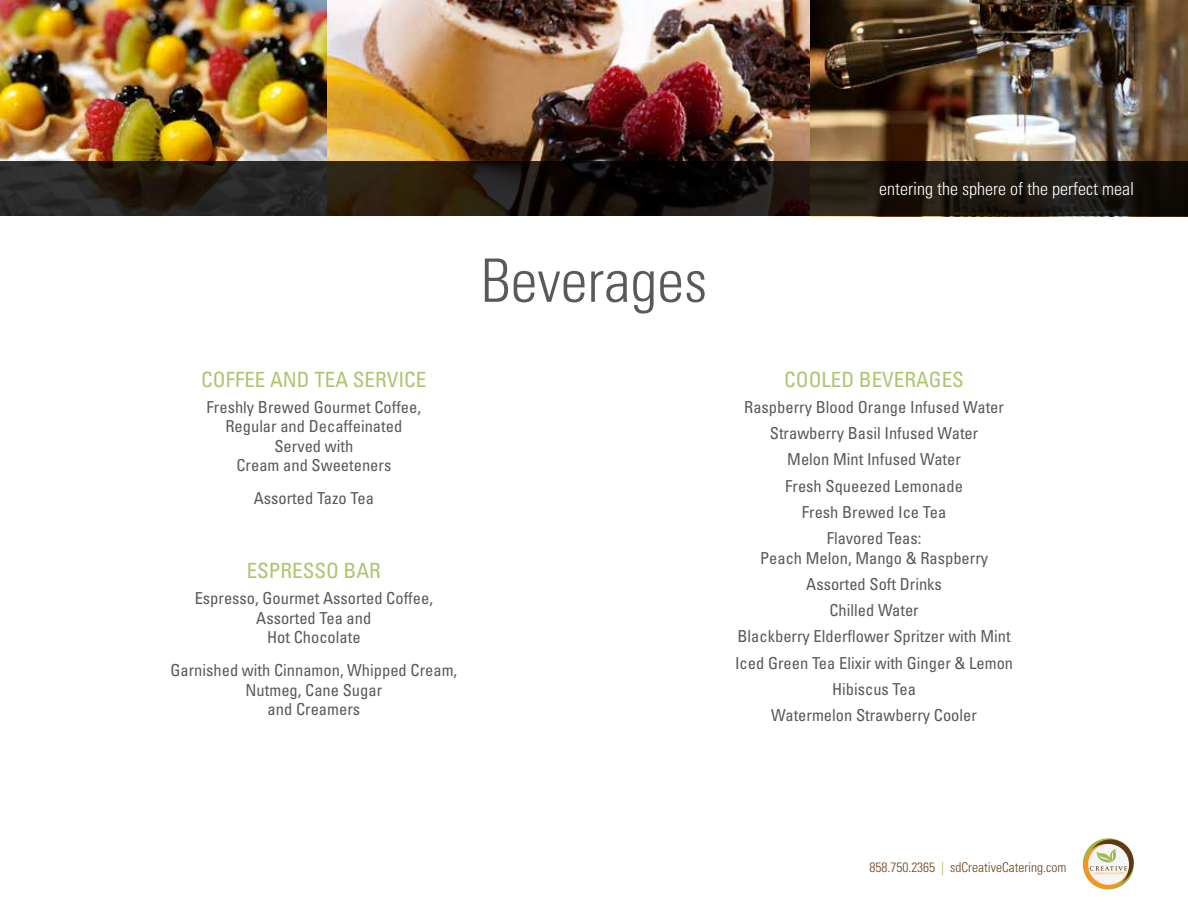
<style>
.page{position:relative;width:1188px;height:918px;background:#fff}
.page>*{position:absolute;margin:0;border:0;box-sizing:border-box;transform-origin:0 0}
.t1{font:300 condensed 60px "Univers";color:#58595b}
.t2{font:condensed 21px "Univers";color:#adc56f}
.t3{font:300 condensed 18px "Univers";color:#fff}
.t4{font:condensed 16.5px/26.2px "Univers";color:#58595b;text-align:center}
.t5{font:300 condensed 13.5px "Univers";color:#6e421b}
.s1{color:#9aba4d}
</style>
<div class="page">
<svg style="left:1083px;top:838px;width:51px;height:51px"></svg>
<svg style="left:1088px;top:839px;width:46px;height:46px"></svg>
<svg style="left:1084px;top:844px;width:45px;height:45px"></svg>
<div style="left:1088px;top:844px;width:41px;height:41px;background:#f5f5f6;border-radius:50%"></div>
<svg style="left:1090px;top:849px;width:37px;height:25px"></svg>
<img style="left:326px;top:0;width:862px;height:217px">
<img style="left:0;top:0;width:326px;height:161px">
<svg style="left:0;top:161px;width:1188px;height:55px;background:#1f1913"></svg>
<p class="t2" style="left:201px;top:366px;width:227px">COFFEE AND TEA SERVICE</p>
<p class="t4" style="left:207px;top:397px;width:216px;line-height:19.5px">Freshly Brewed Gourmet Coffee,<br>Regular and Decaffeinated<br>Served with<br>Cream and Sweeteners</p>
<p class="t4" style="left:254px;top:485px;width:122px">Assorted Tazo Tea</p>
<p class="t2" style="left:247px;top:557px;width:136px">ESPRESSO BAR</p>
<p class="t4" style="left:195px;top:588px;width:240px;line-height:19.5px">Espresso, Gourmet Assorted Coffee,<br>Assorted Tea and<br>Hot Chocolate</p>
<p class="t4" style="left:170px;top:660px;width:288px;line-height:19.5px">Garnished with Cinnamon, Whipped Cream,<br>Nutmeg, Cane Sugar<br>and Creamers</p>
<h1 class="t1" style="left:481px;top:245px;width:228px">Beverages</h1>
<p class="t3" style="left:879px;top:177px;width:256px">entering the sphere of the perfect meal</p>
<p class="t2" style="left:784px;top:366px;width:181px">COOLED BEVERAGES</p>
<p class="t4" style="left:744px;top:394px;width:261px">Raspberry Blood Orange Infused Water<br>Strawberry Basil Infused Water<br>Melon Mint Infused Water<br>Fresh Squeezed Lemonade<br>Fresh Brewed Ice Tea<br>Flavored Teas:</p>
<p class="t4" style="left:735px;top:544px;width:280px">Peach Melon, Mango &amp; Raspberry<br>Assorted Soft Drinks<br>Chilled Water<br>Blackberry Elderflower Spritzer with Mint<br>Iced Green Tea Elixir with Ginger &amp; Lemon<br>Hibiscus Tea<br>Watermelon Strawberry Cooler</p>
<p class="t5" style="left:869px;top:859px;width:199px">858.750.2365 <span class="s1">|</span> sdCreativeCatering.com</p>
</div>
